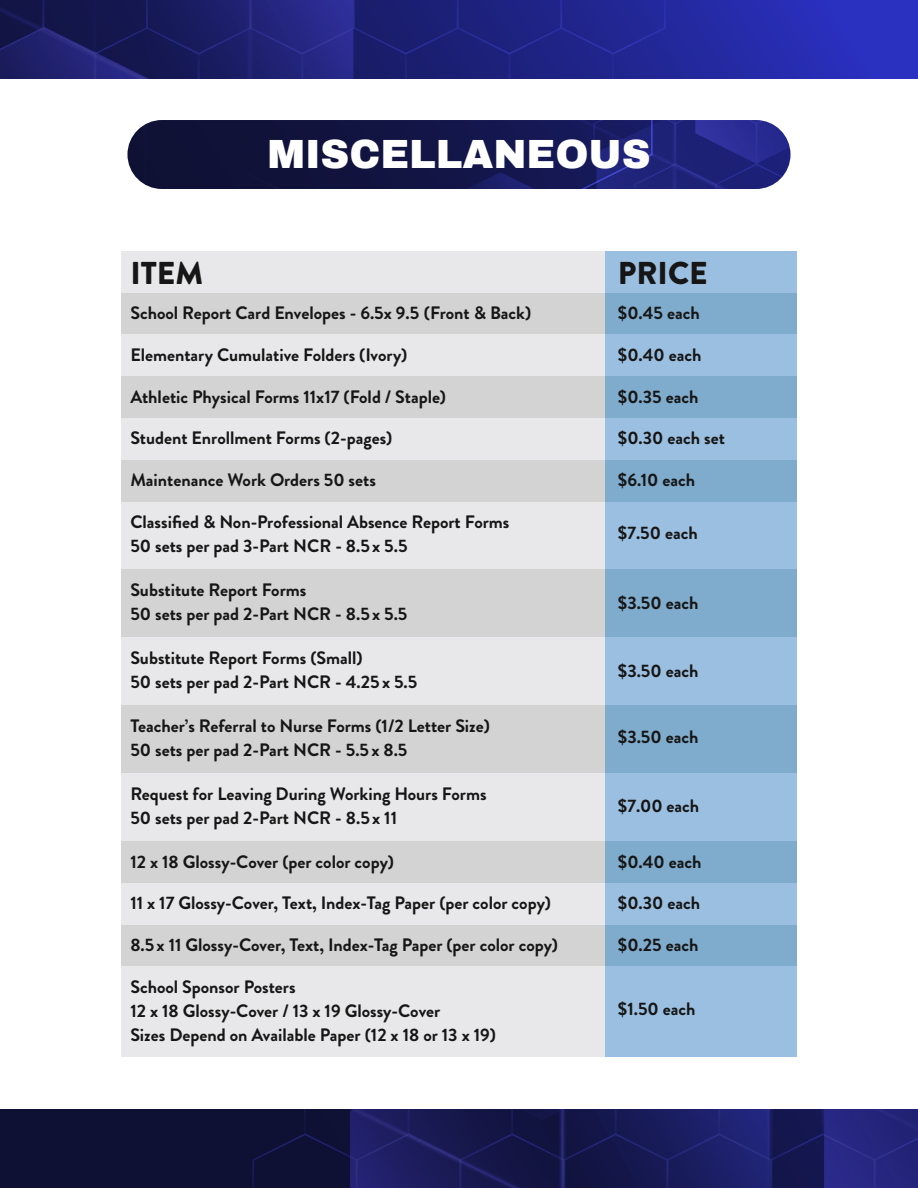
<style>
.page{position:relative;width:918px;height:1188px;background:#fff}
.page>*{position:absolute;margin:0;border:0;box-sizing:border-box;transform-origin:0 0}
.t1{font:900 39.9px "Archivo";color:#fff}
.t2{font:900 31.65px "Brandon Grotesque";color:#161616}
.t3{font:700 18px/24px "Brandon Grotesque";color:#161616}
</style>
<div class="page">
<svg style="left:0;top:1109px;width:918px;height:79px"></svg>
<svg style="left:680px;top:0;width:238px;height:79px"></svg>
<svg style="left:0;top:0;width:680px;height:79px"></svg>
<div style="left:121px;top:293px;width:485px;height:42px;background:#d3d3d3"></div>
<div style="left:121px;top:335px;width:485px;height:41px;background:#e8e8ea"></div>
<div style="left:121px;top:376px;width:485px;height:42px;background:#d3d3d3"></div>
<div style="left:121px;top:418px;width:485px;height:42px;background:#e8e8ea"></div>
<div style="left:121px;top:460px;width:485px;height:42px;background:#d3d3d3"></div>
<div style="left:121px;top:502px;width:485px;height:68px;background:#e8e8ea"></div>
<div style="left:121px;top:570px;width:485px;height:67px;background:#d3d3d3"></div>
<div style="left:121px;top:637px;width:485px;height:68px;background:#e8e8ea"></div>
<div style="left:121px;top:773px;width:485px;height:68px;background:#e8e8ea"></div>
<div style="left:121px;top:705px;width:485px;height:68px;background:#d3d3d3"></div>
<div style="left:606px;top:293px;width:191px;height:42px;background:#7fabcc"></div>
<div style="left:121px;top:251px;width:485px;height:42px;background:#e8e8ea"></div>
<div style="left:606px;top:251px;width:191px;height:42px;background:#9bbfe0"></div>
<div style="left:606px;top:335px;width:191px;height:41px;background:#9bbfe0"></div>
<div style="left:606px;top:376px;width:191px;height:42px;background:#7fabcc"></div>
<div style="left:606px;top:418px;width:191px;height:42px;background:#9bbfe0"></div>
<div style="left:606px;top:460px;width:191px;height:42px;background:#7fabcc"></div>
<div style="left:606px;top:502px;width:191px;height:68px;background:#9bbfe0"></div>
<div style="left:121px;top:841px;width:485px;height:42px;background:#d3d3d3"></div>
<div style="left:121px;top:883px;width:485px;height:42px;background:#e8e8ea"></div>
<div style="left:121px;top:925px;width:485px;height:42px;background:#d3d3d3"></div>
<div style="left:121px;top:967px;width:485px;height:90px;background:#e8e8ea"></div>
<div style="left:606px;top:841px;width:191px;height:42px;background:#7fabcc"></div>
<div style="left:606px;top:883px;width:191px;height:42px;background:#9bbfe0"></div>
<div style="left:606px;top:925px;width:191px;height:42px;background:#7fabcc"></div>
<div style="left:606px;top:967px;width:191px;height:90px;background:#9bbfe0"></div>
<div style="left:606px;top:570px;width:191px;height:67px;background:#7fabcc"></div>
<div style="left:606px;top:637px;width:191px;height:68px;background:#9bbfe0"></div>
<div style="left:606px;top:773px;width:191px;height:68px;background:#9bbfe0"></div>
<div style="left:606px;top:705px;width:191px;height:68px;background:#7fabcc"></div>
<div style="left:127px;top:120px;width:664px;height:69px;background:#0f1136;border-radius:34px"></div>
<svg style="left:141px;top:123px;width:7px;height:63px"></svg>
<svg style="left:253px;top:120px;width:538px;height:69px"></svg>
<h1 class="t1" style="left:267px;top:130px;width:385px">MISCELLANEOUS</h1>
<h2 class="t2" style="left:130px;top:250px;width:74px">ITEM</h2>
<p class="t3" style="left:130px;top:301px;width:402px">School Report Card Envelopes - 6.5x 9.5 (Front &amp; Back)</p>
<p class="t3" style="left:130px;top:343px;width:278px">Elementary Cumulative Folders (Ivory)</p>
<p class="t3" style="left:130px;top:385px;width:317px">Athletic Physical Forms 11x17 (Fold / Staple)</p>
<p class="t3" style="left:130px;top:426px;width:263px">Student Enrollment Forms (2-pages)</p>
<p class="t3" style="left:130px;top:468px;width:247px">Maintenance Work Orders 50 sets</p>
<p class="t3" style="left:130px;top:510px;width:381px">Classified &amp; Non-Professional Absence Report Forms<br>50 sets per pad 3-Part NCR - 8.5x 5.5</p>
<p class="t3" style="left:130px;top:578px;width:279px">Substitute Report Forms<br>50 sets per pad 2-Part NCR - 8.5x 5.5</p>
<p class="t3" style="left:130px;top:646px;width:288px">Substitute Report Forms (Small)<br>50 sets per pad 2-Part NCR - 4.25x 5.5</p>
<p class="t3" style="left:130px;top:714px;width:361px">Teacher’s Referral to Nurse Forms (1/2 Letter Size)<br>50 sets per pad 2-Part NCR - 5.5x 8.5</p>
<p class="t3" style="left:130px;top:782px;width:358px">Request for Leaving During Working Hours Forms<br>50 sets per pad 2-Part NCR - 8.5x 11</p>
<p class="t3" style="left:130px;top:850px;width:265px">12 x 18 Glossy-Cover (per color copy)</p>
<p class="t3" style="left:130px;top:891px;width:422px">11 x 17 Glossy-Cover, Text, Index-Tag Paper (per color copy)</p>
<p class="t3" style="left:130px;top:933px;width:429px">8.5x 11 Glossy-Cover, Text, Index-Tag Paper (per color copy)</p>
<p class="t3" style="left:130px;top:975px;width:367px">School Sponsor Posters<br>12 x 18 Glossy-Cover / 13 x 19 Glossy-Cover<br>Sizes Depend on Available Paper (12 x 18 or 13 x 19)</p>
<h2 class="t2" style="left:618px;top:250px;width:91px">PRICE</h2>
<p class="t3" style="left:618px;top:301px;width:83px">$0.45 each</p>
<p class="t3" style="left:618px;top:343px;width:85px">$0.40 each</p>
<p class="t3" style="left:618px;top:385px;width:82px">$0.35 each</p>
<p class="t3" style="left:618px;top:426px;width:109px">$0.30 each set</p>
<p class="t3" style="left:618px;top:468px;width:79px">$6.10 each</p>
<p class="t3" style="left:618px;top:521px;width:81px">$7.50 each</p>
<p class="t3" style="left:618px;top:591px;width:82px">$3.50 each</p>
<p class="t3" style="left:618px;top:659px;width:82px">$3.50 each</p>
<p class="t3" style="left:618px;top:725px;width:82px">$3.50 each</p>
<p class="t3" style="left:618px;top:794px;width:83px">$7.00 each</p>
<p class="t3" style="left:618px;top:850px;width:85px">$0.40 each</p>
<p class="t3" style="left:618px;top:891px;width:84px">$0.30 each</p>
<p class="t3" style="left:618px;top:933px;width:82px">$0.25 each</p>
<p class="t3" style="left:618px;top:998px;width:79px">$1.50 each</p>
</div>
